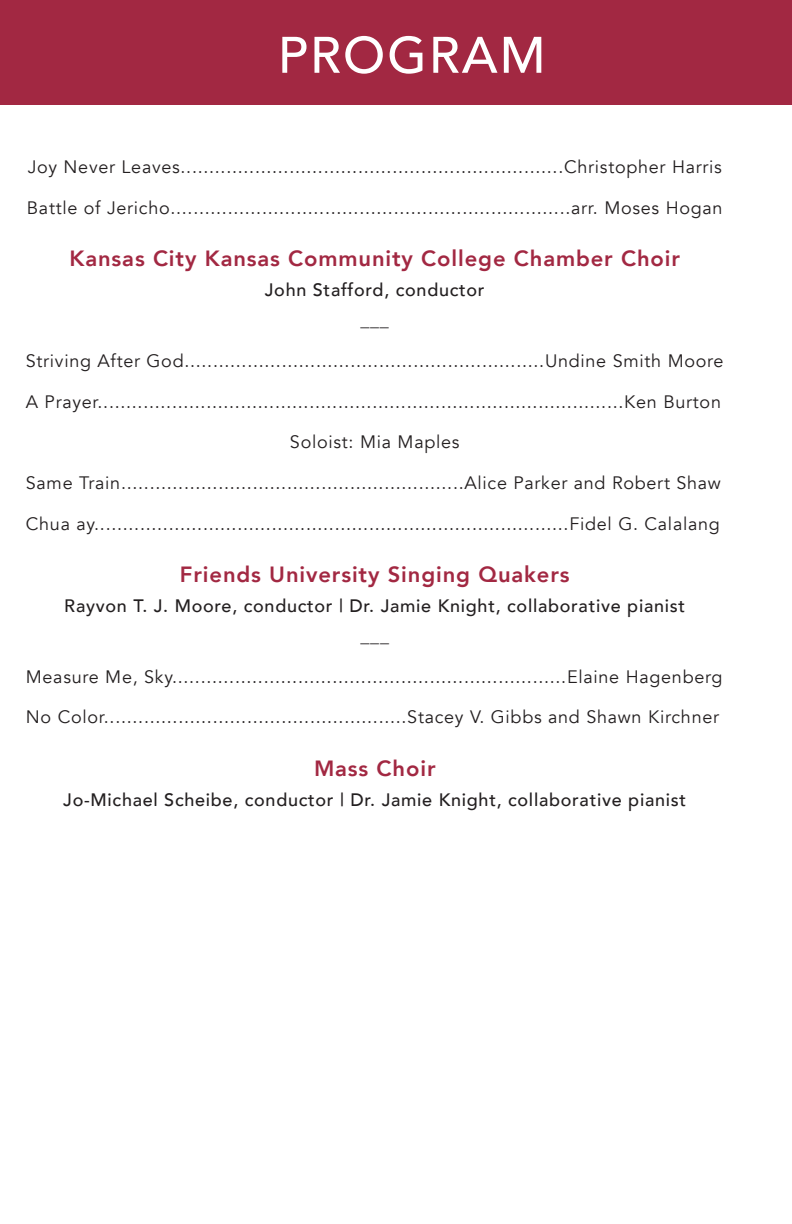
<style>
.page{position:relative;width:792px;height:1224px;background:#fff}
.page>*{position:absolute;margin:0;border:0;box-sizing:border-box;transform-origin:0 0}
.t1{font:500 50.8px "Avenir";letter-spacing:.04em;color:#fff}
.t2{font:800 22px "Avenir";letter-spacing:.04em;color:#a22842}
.t3{font:18px "Avenir";letter-spacing:.04em;color:#231f20}
.t4{font:500 18px/30px "Avenir";letter-spacing:.04em;color:#231f20;text-align:center}
</style>
<div class="page">
<div style="left:0;top:0;width:792px;height:104px;background:#a22842"></div>
<h1 class="t1" style="left:278px;top:11px;width:269px">PROGRAM</h1>
<p class="t3" style="left:28px;top:156px;width:696px">Joy Never Leaves...................................................................Christopher Harris</p>
<p class="t3" style="left:27px;top:197px;width:697px">Battle of Jericho......................................................................arr. Moses Hogan</p>
<p class="t2" style="left:70px;top:241px;width:612px">Kansas City Kansas Community College Chamber Choir</p>
<p class="t4" style="left:265px;top:274px;width:221px">John Stafford, conductor ___</p>
<p class="t3" style="left:26px;top:350px;width:699px">Striving After God...............................................................Undine Smith Moore</p>
<p class="t3" style="left:26px;top:391px;width:697px">A Prayer............................................................................................Ken Burton</p>
<p class="t3" style="left:290px;top:431px;width:171px">Soloist: Mia Maples</p>
<p class="t3" style="left:26px;top:472px;width:697px">Same Train............................................................Alice Parker and Robert Shaw</p>
<p class="t3" style="left:26px;top:513px;width:696px">Chua ay...................................................................................Fidel G. Calalang</p>
<p class="t2" style="left:180px;top:557px;width:391px">Friends University Singing Quakers</p>
<p class="t4" style="left:64px;top:590px;width:622px">Rayvon T. J. Moore, conductor | Dr. Jamie Knight, collaborative pianist ___</p>
<p class="t3" style="left:26px;top:666px;width:698px">Measure Me, Sky.....................................................................Elaine Hagenberg</p>
<p class="t3" style="left:26px;top:707px;width:695px">No Color.....................................................Stacey V. Gibbs and Shawn Kirchner</p>
<p class="t2" style="left:314px;top:751px;width:123px">Mass Choir</p>
<p class="t4" style="left:63px;top:784px;width:624px">Jo-Michael Scheibe, conductor | Dr. Jamie Knight, collaborative pianist</p>
</div>
